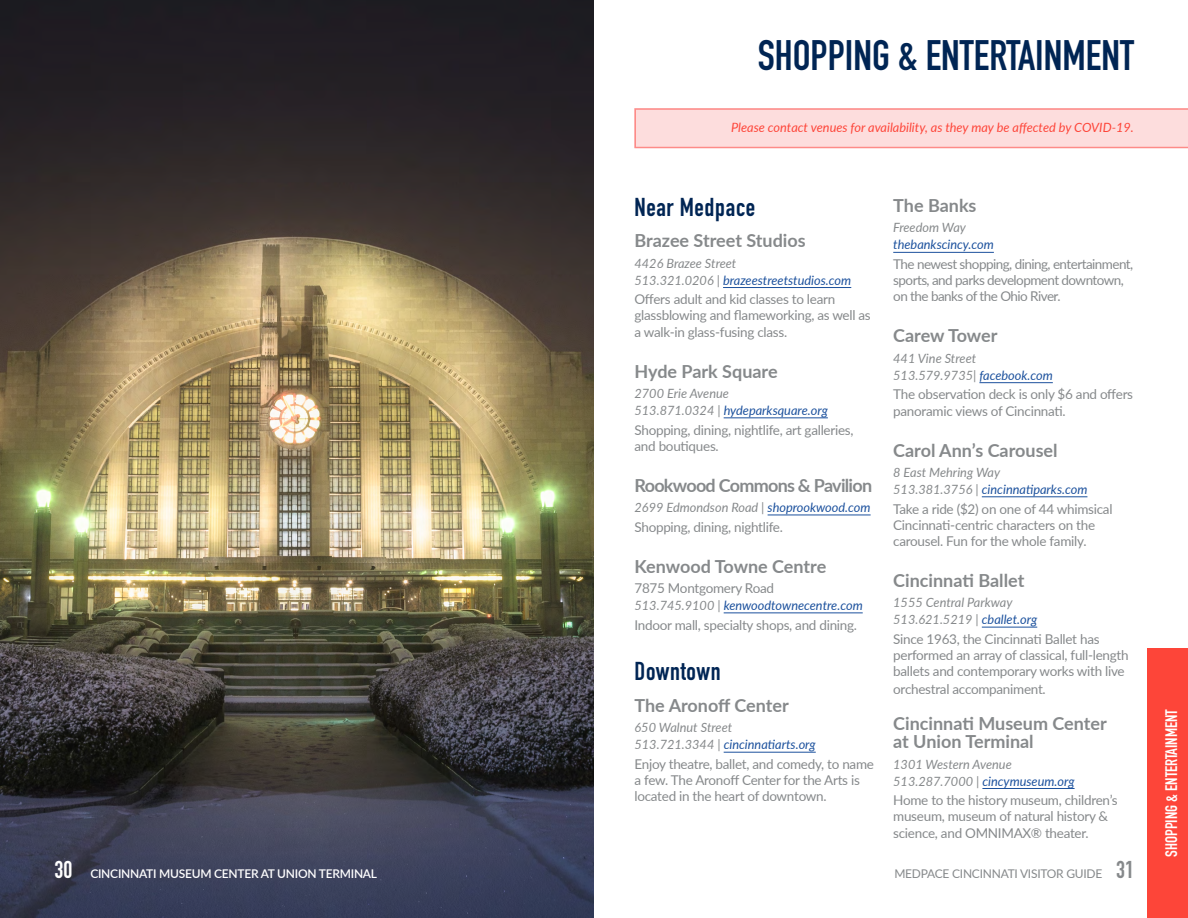
<style>
.page{position:relative;width:1188px;height:918px;background:#fff}
.page>*{position:absolute;margin:0;border:0;box-sizing:border-box;transform-origin:0 0}
.t1{font:700 42px "DIN Condensed";color:#002554}
.t2{font:700 25.5px "DIN Condensed";letter-spacing:.025em;color:#002554}
.t3{font:700 24px "DIN Condensed";color:#fff}
.t4{font:700 24px "DIN Condensed";color:#86898b}
.t5{font:700 18px/18px "Lato";color:#86898b}
.t6{font:700 18px "Lato";letter-spacing:-.04em;color:#86898b}
.t7{font:700 16.5px "DIN Condensed";color:#fff}
.t8{font:13.5px/16.2px "Lato";letter-spacing:-.02em;color:#86898b}
.t9{font:13.5px/16.2px "Lato";letter-spacing:-.04em;color:#86898b}
.t10{font:italic 12.75px/17px "Lato";color:#86898b}
.t11{font:italic 12.75px "Lato";color:#fd4539}
.t12{font:italic 12.75px "Lato";color:#1c519d}
.t13{font:600 12px "Lato";letter-spacing:-.02em;color:#fff}
.t14{font:12px "Lato";letter-spacing:-.02em;color:#86898b}
.s1{color:#1c519d}
.s2{color:#86898b}
</style>
<div class="page">
<hr style="left:723px;top:287px;width:128px;height:1px;background:#1c519d">
<hr style="left:724px;top:418px;width:104px;height:1px;background:#1c519d">
<hr style="left:768px;top:515px;width:103px;height:1px;background:#1c519d">
<hr style="left:724px;top:613px;width:139px;height:1px;background:#1c519d">
<hr style="left:724px;top:752px;width:92px;height:1px;background:#1c519d">
<hr style="left:893px;top:252px;width:101px;height:1px;background:#1c519d">
<hr style="left:979px;top:382px;width:74px;height:1px;background:#1c519d">
<hr style="left:982px;top:497px;width:105px;height:1px;background:#1c519d">
<hr style="left:982px;top:627px;width:55px;height:1px;background:#1c519d">
<hr style="left:982px;top:788px;width:93px;height:1px;background:#1c519d">
<img style="left:0;top:0;width:594px;height:918px">
<svg style="left:634px;top:108px;width:554px;height:40px;background:#fdd7d6"></svg>
<div style="left:1148px;top:648px;width:40px;height:270px;background:#fd4539"></div>
<h1 class="t1" style="left:758px;top:27px;width:378px">SHOPPING &amp; ENTERTAINMENT</h1>
<p class="t11" style="left:731px;top:119px;width:404px">Please contact venues for availability, as they may be affected by COVID-19.</p>
<h2 class="t2" style="left:634px;top:190px;width:122px">Near Medpace</h2>
<h3 class="t5" style="left:634px;top:231px;width:173px">Brazee Street Studios</h3>
<p class="t10" style="left:634px;top:254px;width:218px">4426 Brazee Street<br>513.321.0206 | <span class="s1">brazeestreetstudios.com</span></p>
<p class="t8" style="left:634px;top:291px;width:238px">Offers adult and kid classes to learn glassblowing and flameworking, as well as a walk-in glass-fusing class.</p>
<h3 class="t5" style="left:634px;top:361px;width:145px">Hyde Park Square</h3>
<p class="t10" style="left:634px;top:384px;width:195px">2700 Erie Avenue<br>513.871.0324 | <span class="s1">hydeparksquare.org</span></p>
<p class="t8" style="left:634px;top:421px;width:221px">Shopping, dining, nightlife, art galleries, and boutiques.</p>
<h3 class="t6" style="left:634px;top:472px;width:239px">Rookwood Commons &amp; Pavilion</h3>
<p class="t10" style="left:634px;top:498px;width:238px">2699 Edmondson Road | <span class="s1">shoprookwood.com</span></p>
<p class="t8" style="left:634px;top:518px;width:150px">Shopping, dining, nightlife.</p>
<h3 class="t5" style="left:634px;top:556px;width:193px">Kenwood Towne Centre</h3>
<p class="t8" style="left:634px;top:579px;width:141px">7875 Montgomery Road</p>
<p class="t12" style="left:634px;top:596px;width:230px"><span class="s2">513.745.9100 |</span> kenwoodtownecentre.com</p>
<p class="t8" style="left:634px;top:616px;width:224px">Indoor mall, specialty shops, and dining.</p>
<h2 class="t2" style="left:634px;top:654px;width:88px">Downtown</h2>
<h3 class="t5" style="left:634px;top:696px;width:156px">The Aronoff Center</h3>
<p class="t10" style="left:634px;top:719px;width:183px">650 Walnut Street<br>513.721.3344 | <span class="s1">cincinnatiarts.org</span></p>
<p class="t8" style="left:634px;top:755px;width:241px">Enjoy theatre, ballet, and comedy, to name a few. The Aronoff Center for the Arts is located in the heart of downtown.</p>
<h3 class="t5" style="left:893px;top:196px;width:85px">The Banks</h3>
<p class="t10" style="left:893px;top:219px;width:74px">Freedom Way</p>
<p class="t12" style="left:893px;top:236px;width:102px">thebankscincy.com</p>
<p class="t9" style="left:893px;top:256px;width:242px">The newest shopping, dining, entertainment, sports, and parks development downtown, on the banks of the Ohio River.</p>
<h3 class="t5" style="left:893px;top:326px;width:106px">Carew Tower</h3>
<p class="t10" style="left:893px;top:349px;width:161px">441 Vine Street<br>513.579.9735| <span class="s1">facebook.com</span></p>
<p class="t8" style="left:893px;top:386px;width:241px">The observation deck is only $6 and offers panoramic views of Cincinnati.</p>
<h3 class="t5" style="left:893px;top:440px;width:166px">Carol Ann’s Carousel</h3>
<p class="t10" style="left:893px;top:463px;width:196px">8 East Mehring Way<br>513.381.3756 | <span class="s1">cincinnatiparks.com</span></p>
<p class="t8" style="left:893px;top:500px;width:221px">Take a ride ($2) on one of 44 whimsical<br>Cincinnati-centric characters on the carousel. Fun for the whole family.</p>
<h3 class="t5" style="left:893px;top:571px;width:133px">Cincinnati Ballet</h3>
<p class="t10" style="left:893px;top:594px;width:145px">1555 Central Parkway<br>513.621.5219 | <span class="s1">cballet.org</span></p>
<p class="t8" style="left:893px;top:630px;width:237px">Since 1963, the Cincinnati Ballet has performed an array of classical, full-length ballets and contemporary works with live</p>
<p class="t8" style="left:893px;top:681px;width:154px">orchestral accompaniment.</p>
<h3 class="t5" style="left:893px;top:714px;width:215px">Cincinnati Museum Center at Union Terminal</h3>
<p class="t10" style="left:893px;top:755px;width:183px">1301 Western Avenue<br>513.287.7000 | <span class="s1">cincymuseum.org</span></p>
<p class="t8" style="left:893px;top:792px;width:226px">Home to the history museum, children’s museum, museum of natural history &amp; science, and OMNIMAX® theater.</p>
<h3 class="t3" style="left:54px;top:853px;width:19px">30</h3>
<h3 class="t4" style="left:1116px;top:853px;width:19px">31</h3>
<p class="t13" style="left:90px;top:864px;width:288px">CINCINNATI MUSEUM CENTER AT UNION TERMINAL</p>
<p class="t14" style="left:894px;top:865px;width:210px">MEDPACE CINCINNATI VISITOR GUIDE</p>
<p class="t7" style="left:1160px;top:857px;width:149px;rotate:-90deg">Shopping &amp; Entertainment</p>
</div>
